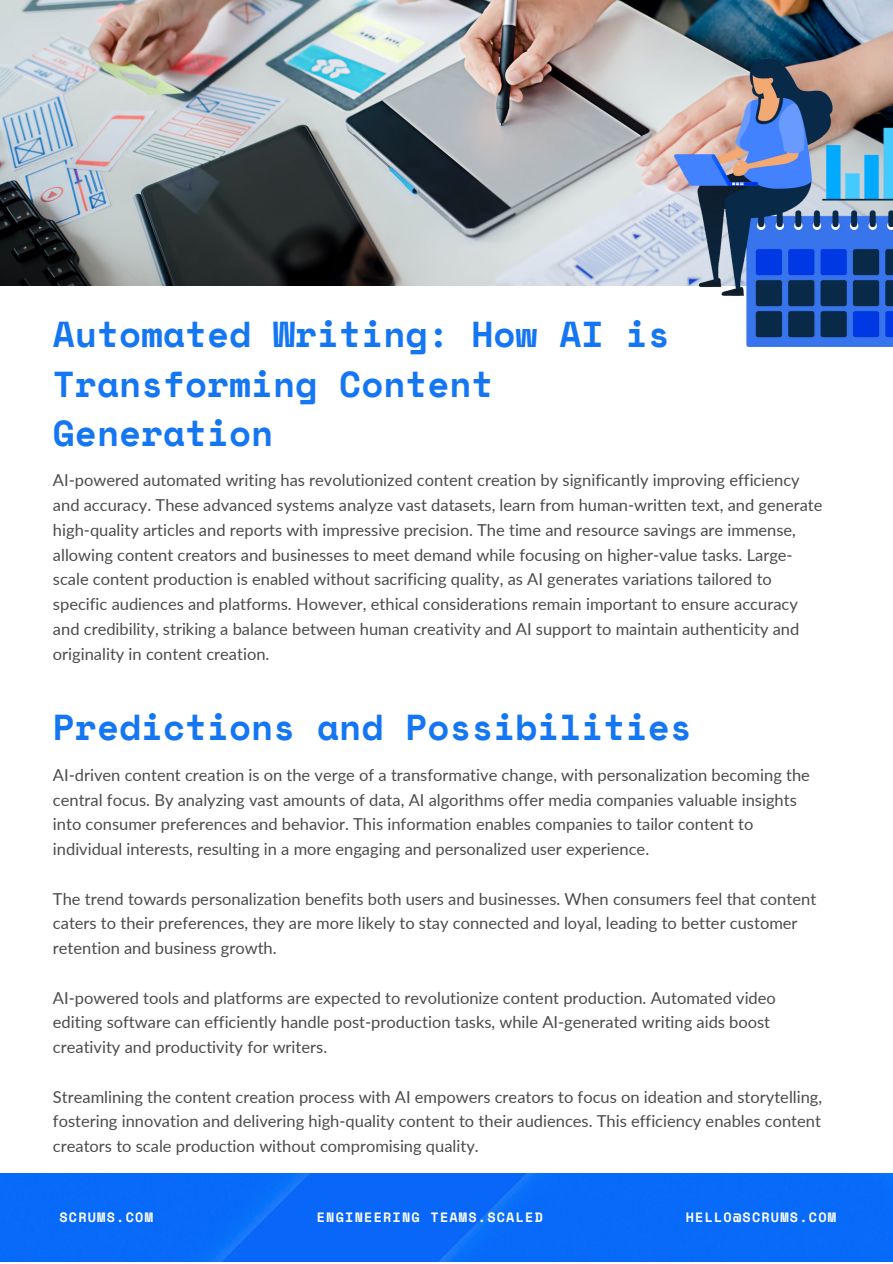
<style>
.page{position:relative;width:893px;height:1264px;background:#fff}
.page>*{position:absolute;margin:0;border:0;box-sizing:border-box;transform-origin:0 0}
.t1{font:700 36px/49.5px "Space Mono";color:#1476f2}
.t2{font:16.5px/24.8px "Lato";color:#494c4a}
.t3{font:700 13.5px "Space Mono";letter-spacing:.09em;color:#fff}
</style>
<div class="page">
<img style="left:0;top:0;width:892px;height:285px">
<img style="left:674px;top:59px;width:218px;height:287px">
<div style="left:0;top:1173px;width:892px;height:88px;background:#0869f9"></div>
<p class="t1" style="left:53px;top:309px;width:618px">Automated Writing: How AI is<br>Transforming Content<br>Generation</p>
<p class="t2" style="left:53px;top:467px;width:771px">AI-powered automated writing has revolutionized content creation by significantly improving efficiency and accuracy. These advanced systems analyze vast datasets, learn from human-written text, and generate high-quality articles and reports with impressive precision. The time and resource savings are immense, allowing content creators and businesses to meet demand while focusing on higher-value tasks. Large&shy;scale content production is enabled without sacrificing quality, as AI generates variations tailored to specific audiences and platforms. However, ethical considerations remain important to ensure accuracy and credibility, striking a balance between human creativity and AI support to maintain authenticity and originality in content creation.</p>
<p class="t1" style="left:53px;top:701px;width:640px">Predictions and Possibilities</p>
<p class="t2" style="left:53px;top:762px;width:758px">AI-driven content creation is on the verge of a transformative change, with personalization becoming the central focus. By analyzing vast amounts of data, AI algorithms offer media companies valuable insights into consumer preferences and behavior. This information enables companies to tailor content to individual interests, resulting in a more engaging and personalized user experience.</p>
<p class="t2" style="left:53px;top:885px;width:764px">The trend towards personalization benefits both users and businesses. When consumers feel that content caters to their preferences, they are more likely to stay connected and loyal, leading to better customer retention and business growth.</p>
<p class="t2" style="left:53px;top:984px;width:724px">AI-powered tools and platforms are expected to revolutionize content production. Automated video editing software can efficiently handle post-production tasks, while AI-generated writing aids boost creativity and productivity for writers.</p>
<p class="t2" style="left:53px;top:1083px;width:770px;text-align:justify">Streamlining the content creation process with AI empowers creators to focus on ideation and storytelling, fostering innovation and delivering high-quality content to their audiences. This efficiency enables content creators to scale production without compromising quality.</p>
<p class="t3" style="left:59px;top:1206px;width:95px">SCRUMS.COM</p>
<p class="t3" style="left:317px;top:1206px;width:228px">ENGINEERING TEAMS.SCALED</p>
<p class="t3" style="left:685px;top:1206px;width:152px">HELLO@SCRUMS.COM</p>
</div>
